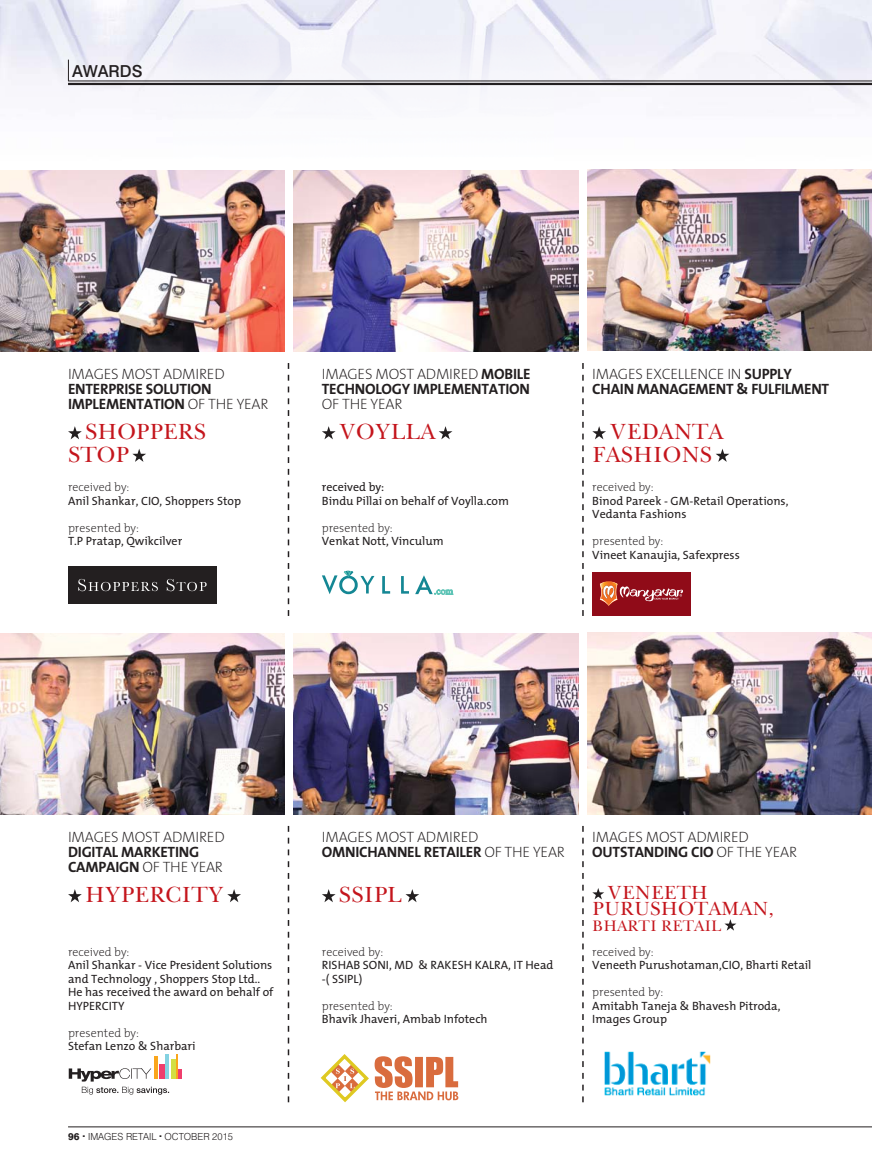
<style>
.page{position:relative;width:872px;height:1170px;background:#fff}
.page>*{position:absolute;margin:0;border:0;box-sizing:border-box;transform-origin:0 0}
.t1{font:22.5px/22.5px "Baskerton Regular SWFTE";color:#c4151c}
.t2{font:19.5px/15.6px "Baskerton Regular SWFTE";color:#c4151c}
.t3{font:500 16.5px "Swiss 721 BT";color:#231f20}
.t4{font:15.6px "Baskerton Regular SWFTE";color:#c4151c}
.t5{font:700 15px/15px "Slo The Mix";letter-spacing:-.015em;color:#231f20}
.t6{font:200 15px/15px "Slo The Mix";letter-spacing:-.015em;color:#231f20}
.t7{font:12px/13.5px "Slo The Mix";color:#231f20}
.t8{font:200 12px "Slo The Mix";color:#231f20}
.t9{font:300 9.75px "Swiss 721 BT";color:#231f20}
.s1{font-weight:200}
.s2{font-weight:700}
.s3{font-weight:800}
</style>
<div class="page">
<img style="left:0;top:0;width:872px;height:344px">
<hr style="left:68px;top:1126px;width:804px;height:1px;background:#231f20">
<hr style="left:68px;top:81px;width:804px;height:1px;background:#231f20">
<hr style="left:68px;top:83px;width:804px;height:2px;background:#231f20">
<svg style="left:68px;top:60px;width:1px;height:21px"></svg>
<img style="left:0;top:633px;width:285px;height:181px">
<img style="left:293px;top:170px;width:285px;height:182px">
<img style="left:587px;top:169px;width:285px;height:181px">
<img style="left:293px;top:633px;width:285px;height:181px">
<img style="left:0;top:170px;width:285px;height:182px">
<img style="left:587px;top:632px;width:285px;height:182px">
<svg style="left:68px;top:426px;width:14px;height:13px"></svg>
<svg style="left:132px;top:449px;width:14px;height:13px"></svg>
<svg style="left:68px;top:889px;width:14px;height:13px"></svg>
<svg style="left:227px;top:889px;width:14px;height:13px"></svg>
<svg style="left:322px;top:426px;width:13px;height:13px"></svg>
<svg style="left:439px;top:426px;width:13px;height:13px"></svg>
<svg style="left:322px;top:889px;width:13px;height:13px"></svg>
<svg style="left:405px;top:889px;width:14px;height:13px"></svg>
<svg style="left:592px;top:426px;width:14px;height:13px"></svg>
<svg style="left:716px;top:449px;width:13px;height:13px"></svg>
<svg style="left:592px;top:888px;width:12px;height:11px"></svg>
<svg style="left:724px;top:919px;width:12px;height:11px"></svg>
<svg style="left:288px;top:363px;width:1px;height:253px"></svg>
<svg style="left:288px;top:825px;width:1px;height:277px"></svg>
<svg style="left:582px;top:363px;width:1px;height:253px"></svg>
<svg style="left:582px;top:825px;width:1px;height:277px"></svg>
<svg style="left:320px;top:1054px;width:138px;height:49px"></svg>
<svg style="left:382px;top:576px;width:8px;height:17px"></svg>
<svg style="left:401px;top:576px;width:8px;height:17px"></svg>
<svg style="left:415px;top:575px;width:38px;height:19px"></svg>
<svg style="left:322px;top:570px;width:52px;height:24px"></svg>
<svg style="left:69px;top:1068px;width:100px;height:26px"></svg>
<hr style="left:154px;top:1056px;width:4px;height:22px;background:#faa61c">
<svg style="left:179px;top:1069px;width:3px;height:9px"></svg>
<div style="left:159px;top:1063px;width:5px;height:15px;background:#ef3e6d"></div>
<hr style="left:165px;top:1053px;width:4px;height:25px;background:#84d2e1">
<hr style="left:176px;top:1053px;width:2px;height:25px;background:#faa61c">
<div style="left:171px;top:1059px;width:5px;height:19px;background:#d3df43"></div>
<div style="left:68px;top:566px;width:149px;height:37px;background:#231f20"></div>
<svg style="left:78px;top:579px;width:80px;height:12px"></svg>
<svg style="left:167px;top:579px;width:40px;height:12px"></svg>
<div style="left:592px;top:572px;width:98px;height:43px;background:#900b18"></div>
<svg style="left:599px;top:581px;width:84px;height:25px"></svg>
<img style="left:604px;top:1051px;width:107px;height:45px">
<h3 class="t3" style="left:72px;top:65px;width:72px">AWARDS</h3>
<p class="t6" style="left:68px;top:366px;width:158px">IMAGES MOST ADMIRED</p>
<p class="t5" style="left:68px;top:382px;width:202px">ENTERPRISE SOLUTION<br>IMPLEMENTATION <span class="s1">OF THE YEAR</span></p>
<h1 class="t1" style="left:68px;top:420px;width:140px;text-indent:17px">SHOPPERS<br>STOP</h1>
<p class="t8" style="left:68px;top:480px;width:63px">received by:</p>
<p class="t7" style="left:68px;top:494px;width:174px">Anil Shankar, CIO, Shoppers Stop</p>
<p class="t8" style="left:68px;top:520px;width:72px">presented by:</p>
<p class="t7" style="left:68px;top:534px;width:116px">T.P Pratap, Qwikcilver</p>
<p class="t5" style="left:322px;top:367px;width:210px"><span class="s1">IMAGES MOST ADMIRED</span> MOBILE<br>TECHNOLOGY IMPLEMENTATION</p>
<p class="t6" style="left:322px;top:396px;width:82px">OF THE YEAR</p>
<h1 class="t1" style="left:339px;top:420px;width:98px">VOYLLA</h1>
<p class="t7" style="left:322px;top:480px;width:189px">received by:<br>Bindu Pillai on behalf of Voylla.com</p>
<p class="t8" style="left:322px;top:520px;width:72px">presented by:</p>
<p class="t7" style="left:322px;top:534px;width:123px">Venkat Nott, Vinculum</p>
<p class="t5" style="left:592px;top:367px;width:238px"><span class="s1">IMAGES EXCELLENCE IN</span> SUPPLY<br>CHAIN MANAGEMENT &amp; FULFILMENT</p>
<h1 class="t1" style="left:592px;top:420px;width:133px;text-indent:17px">VEDANTA<br>FASHIONS</h1>
<p class="t8" style="left:592px;top:480px;width:63px">received by:</p>
<p class="t7" style="left:592px;top:494px;width:198px">Binod Pareek - GM-Retail Operations,<br>Vedanta Fashions</p>
<p class="t8" style="left:592px;top:534px;width:72px">presented by:</p>
<p class="t7" style="left:592px;top:548px;width:149px">Vineet Kanaujia, Safexpress</p>
<p class="t6" style="left:68px;top:829px;width:158px">IMAGES MOST ADMIRED</p>
<p class="t5" style="left:68px;top:845px;width:156px">DIGITAL MARKETING<br>CAMPAIGN <span class="s1">OF THE YEAR</span></p>
<p class="t6" style="left:322px;top:829px;width:245px">IMAGES MOST ADMIRED<br><span class="s2">OMNICHANNEL RETAILER</span> OF THE YEAR</p>
<p class="t6" style="left:592px;top:829px;width:206px">IMAGES MOST ADMIRED<br><span class="s2">OUTSTANDING CIO</span> OF THE YEAR</p>
<h1 class="t1" style="left:85px;top:883px;width:140px">HYPERCITY</h1>
<h1 class="t1" style="left:339px;top:883px;width:65px">SSIPL</h1>
<h2 class="t2" style="left:592px;top:884px;width:183px;text-indent:15px">VENEETH<br>PURUSHOTAMAN,</h2>
<h3 class="t4" style="left:592px;top:916px;width:131px">BHARTI RETAIL</h3>
<p class="t8" style="left:68px;top:944px;width:63px">received by:</p>
<p class="t7" style="left:68px;top:958px;width:207px">Anil Shankar - Vice President Solutions and Technology , Shoppers Stop Ltd..<br>He has received the award on behalf of<br>HYPERCITY</p>
<p class="t8" style="left:68px;top:1025px;width:72px">presented by:</p>
<p class="t7" style="left:68px;top:1039px;width:129px">Stefan Lenzo &amp; Sharbari</p>
<p class="t8" style="left:322px;top:944px;width:63px">received by:</p>
<p class="t7" style="left:322px;top:958px;width:233px">RISHAB SONI, MD &amp; RAKESH KALRA, IT Head -( SSIPL)</p>
<p class="t8" style="left:322px;top:998px;width:72px">presented by:</p>
<p class="t7" style="left:322px;top:1012px;width:167px">Bhavik Jhaveri, Ambab Infotech</p>
<p class="t8" style="left:592px;top:944px;width:63px">received by:</p>
<p class="t7" style="left:592px;top:958px;width:221px">Veneeth Purushotaman,CIO, Bharti Retail</p>
<p class="t8" style="left:592px;top:984px;width:72px">presented by:</p>
<p class="t7" style="left:592px;top:999px;width:190px">Amitabh Taneja &amp; Bhavesh Pitroda,<br>Images Group</p>
<p class="t9" style="left:68px;top:1132px;width:166px"><span class="s3">96 </span><sup>.</sup> IMAGES RETAIL <sup>.</sup> OCTOBER 2015</p>
</div>
